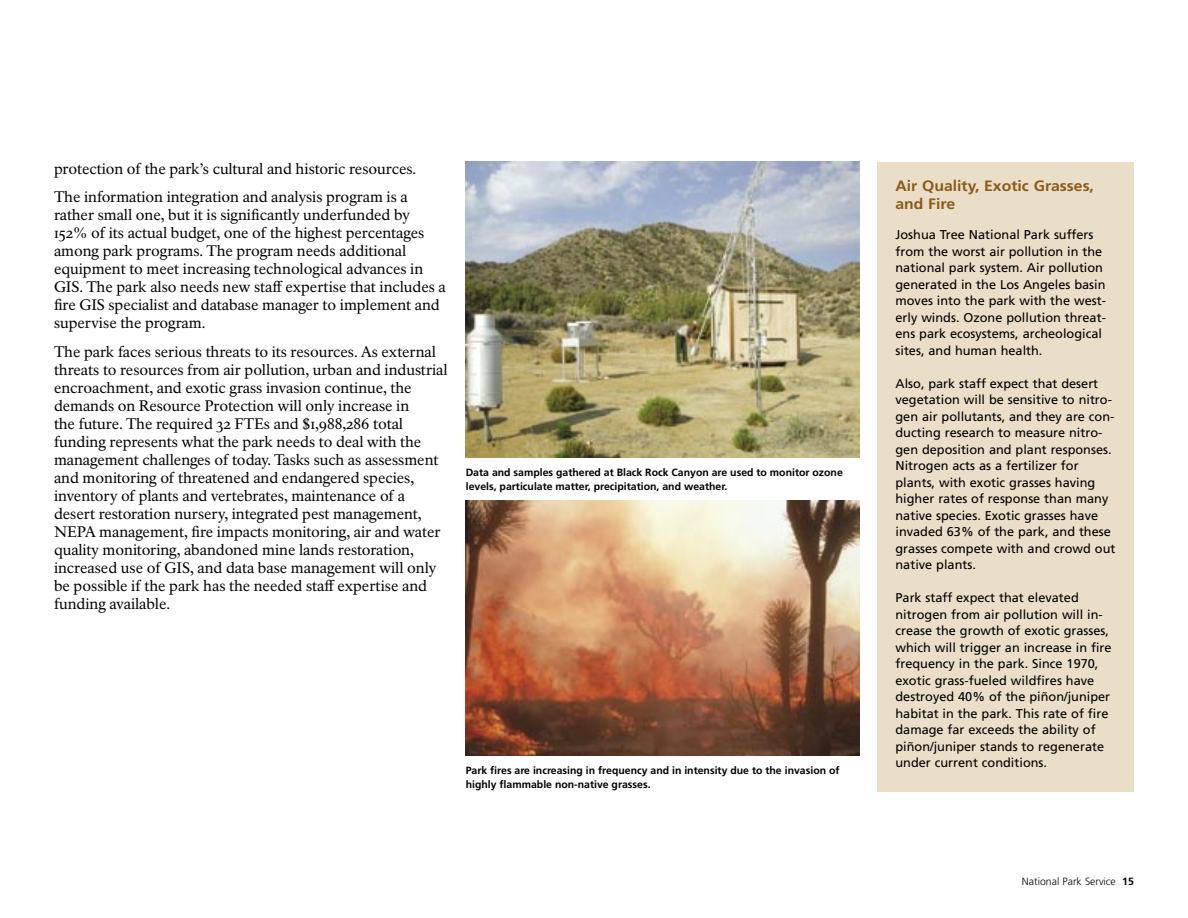
<style>
.page{position:relative;width:1188px;height:918px;background:#fff}
.page>*{position:absolute;margin:0;border:0;box-sizing:border-box;transform-origin:0 0}
.t1{font:15px/18px "NPS Rawlinson";color:#000}
.t2{font:700 15px/18px "Frutiger";color:#895b17;scale:1.05 1}
.t3{font:12.75px/16.5px "Frutiger";color:#000}
.t4{font:700 10.5px/13.5px "Frutiger";color:#000}
.t5{font:300 10.5px "Frutiger";color:#000}
.s1{font-weight:700}
</style>
<div class="page">
<div style="left:878px;top:162px;width:256px;height:629px;background:#eadec9"></div>
<img style="left:466px;top:162px;width:394px;height:296px">
<img style="left:465px;top:500px;width:395px;height:256px">
<p class="t1" style="left:54px;top:154px;width:364px;line-height:28.8px">protection of the park’s cultural and historic resources.<br>The information integration and analysis program is a</p>
<p class="t1" style="left:54px;top:206px;width:393px">rather small one, but it is significantly underfunded by 152% of its actual budget, one of the highest percentages among park programs. The program needs additional equipment to meet increasing technological advances in GIS. The park also needs new staff expertise that includes a fire GIS specialist and database manager to implement and supervise the program.</p>
<p class="t1" style="left:54px;top:343px;width:395px">The park faces serious threats to its resources. As external threats to resources from air pollution, urban and industrial encroachment, and exotic grass invasion continue, the demands on Resource Protection will only increase in<br>the future. The required 32 FTEs and $1,988,286 total funding represents what the park needs to deal with the management challenges of today. Tasks such as assessment and monitoring of threatened and endangered species, inventory of plants and vertebrates, maintenance of a desert restoration nursery, integrated pest management, NEPA management, fire impacts monitoring, air and water quality monitoring, abandoned mine lands restoration, increased use of GIS, and data base management will only be possible if the park has the needed staff expertise and funding available.</p>
<p class="t4" style="left:466px;top:466px;width:379px">Data and samples gathered at Black Rock Canyon are used to monitor ozone levels, particulate matter, precipitation, and weather.</p>
<p class="t4" style="left:466px;top:764px;width:375px">Park fires are increasing in frequency and in intensity due to the invasion of highly flammable non-native grasses.</p>
<p class="t2" style="left:896px;top:177px;width:191px">Air Quality, Exotic Grasses, and Fire</p>
<p class="t3" style="left:896px;top:227px;width:212px">Joshua Tree National Park suffers from the worst air pollution in the national park system. Air pollution generated in the Los Angeles basin moves into the park with the west&shy;erly winds. Ozone pollution threat&shy;ens park ecosystems, archeological sites, and human health.</p>
<p class="t3" style="left:896px;top:375px;width:221px">Also, park staff expect that desert vegetation will be sensitive to nitro&shy;gen air pollutants, and they are con&shy;ducting research to measure nitro&shy;gen deposition and plant responses.<br>Nitrogen acts as a fertilizer for plants, with exotic grasses having higher rates of response than many native species. Exotic grasses have invaded 63% of the park, and these grasses compete with and crowd out native plants.</p>
<p class="t3" style="left:896px;top:590px;width:218px">Park staff expect that elevated nitrogen from air pollution will in&shy;crease the growth of exotic grasses, which will trigger an increase in fire frequency in the park. Since 1970, exotic grass-fueled wildfires have destroyed 40% of the piñon/juniper habitat in the park. This rate of fire damage far exceeds the ability of piñon/juniper stands to regenerate under current conditions.</p>
<p class="t5" style="left:1022px;top:876px;width:114px">National Park Service <span class="s1">15</span></p>
</div>
